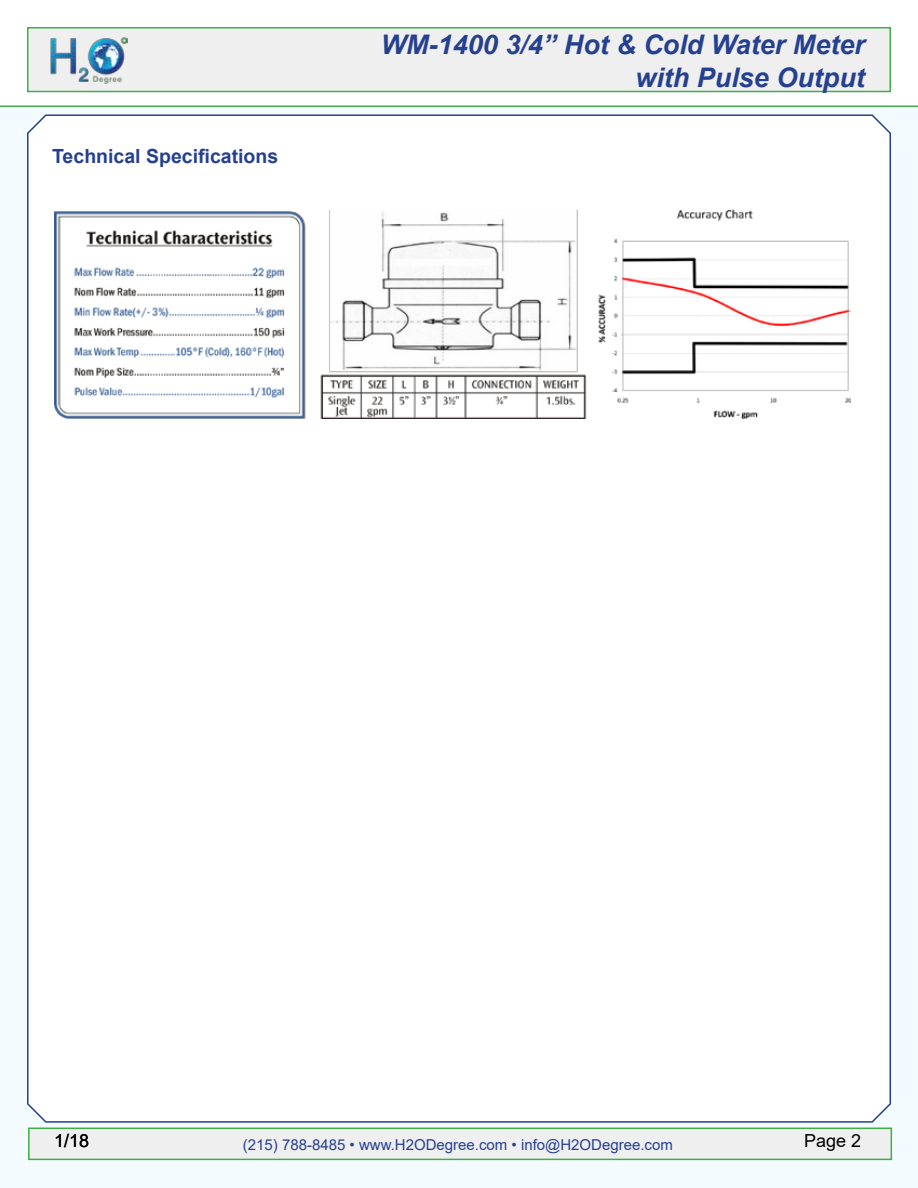
<style>
.page{position:relative;width:918px;height:1188px;background:#fff}
.page>*{position:absolute;margin:0;border:0;box-sizing:border-box;transform-origin:0 0}
.t1{font:italic 700 27px/32.4px "Arial";color:#25408f;text-align:right}
.t2{font:700 19.5px "Arial";color:#25408f}
.t3{font:18px "Arial";color:#000}
.t4{font:15px "Arial";color:#25408f}
</style>
<div class="page">
<div style="left:0;top:107px;width:918px;height:1081px;background:#f4fbfe"></div>
<div style="left:28px;top:1128px;width:864px;height:32px;background:#efeff0;border:2px solid #41ad49"></div>
<hr style="left:0;top:105px;width:918px;height:2px;background:#41ad49">
<div style="left:27px;top:114px;width:864px;height:1009px;background:#fff"></div>
<div style="left:27px;top:27px;width:864px;height:65px;background:#efeff0;border:2px solid #41ad49"></div>
<img style="left:50px;top:37px;width:77px;height:47px">
<img style="left:54px;top:209px;width:796px;height:209px">
<h2 class="t2" style="left:52px;top:142px;width:228px">Technical Specifications</h2>
<h1 class="t1" style="left:381px;top:29px;width:486px">WM-1400 3/4” Hot &amp; Cold Water Meter with Pulse Output</h1>
<p class="t3" style="left:54px;top:1128px;width:37px">1/18</p>
<p class="t4" style="left:243px;top:1134px;width:432px">(215) 788-8485 • www.H2ODegree.com • info@H2ODegree.com</p>
<p class="t3" style="left:804px;top:1128px;width:59px">Page 2</p>
</div>
